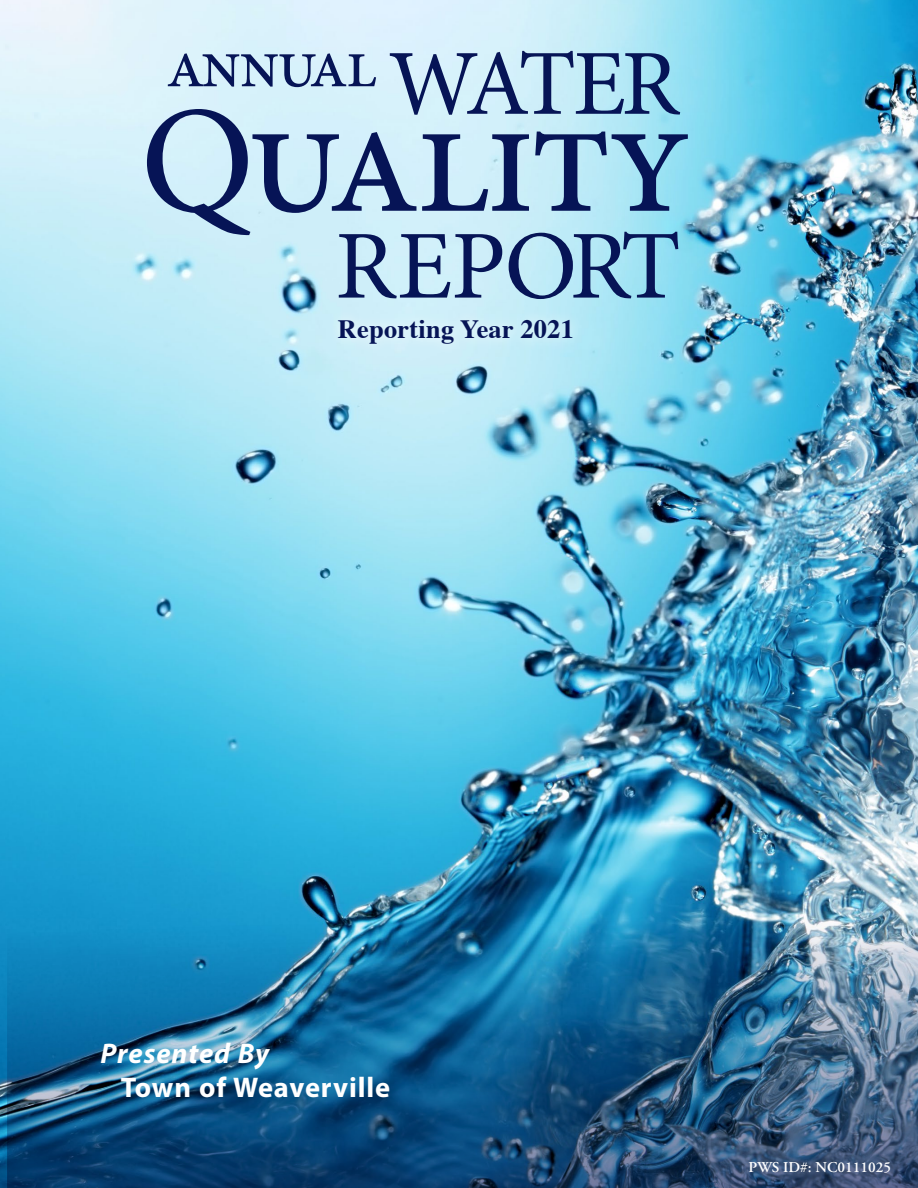
<style>
.page{position:relative;width:918px;height:1188px;background:#fff}
.page>*{position:absolute;margin:0;border:0;box-sizing:border-box;transform-origin:0 0}
.Utility_Name{font:700 28.5px "Myriad Pro";letter-spacing:.03em;color:#fff}
.Presented_By{font:italic 700 28.5px "Myriad Pro";letter-spacing:.03em;color:#fff}
.t1{font:700 26.4px "Times";letter-spacing:.01em;color:#061456}
.PWS_ID{font:600 15px "Adobe Garamond Pro";color:#fff}
</style>
<div class="page">
<img style="left:0;top:0;width:918px;height:1188px">
<img style="left:8px;top:900px;width:910px;height:288px">
<svg style="left:339px;top:235px;width:339px;height:64px"></svg>
<svg style="left:147px;top:109px;width:541px;height:126px;fill:#cdeef9"></svg>
<svg style="left:390px;top:51px;width:290px;height:64px"></svg>
<svg style="left:168px;top:53px;width:208px;height:34px"></svg>
<div style="left:328px;top:309px;width:254px;height:47px;background:#fff;opacity:.75"></div>
<p class="t1" style="left:338px;top:304px;width:237px">Reporting Year 2021</p>
<p class="Presented_By" style="left:100px;top:1034px;width:170px">Presented By</p>
<p class="Utility_Name" style="left:121px;top:1069px;width:271px">Town of Weaverville</p>
<p class="PWS_ID" style="left:749px;top:1158px;width:144px">PWS ID#: NC0111025</p>
</div>
